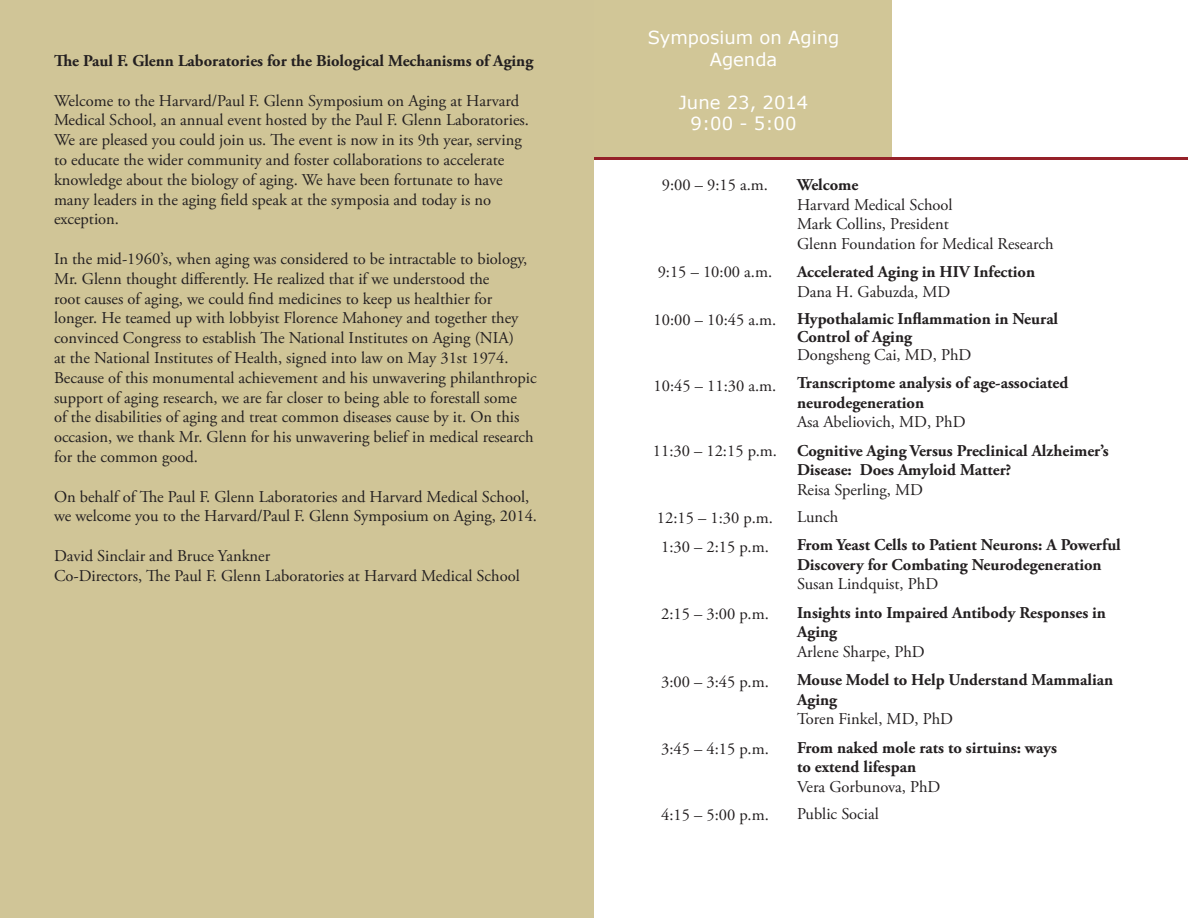
<style>
.page{position:relative;width:1188px;height:918px;background:#fff}
.page>*{position:absolute;margin:0;border:0;box-sizing:border-box;transform-origin:0 0}
.t1{font:18px/21.6px "Verdana";color:#fff;text-align:center}
.t2{font:16.5px/19.8px "Adobe Garamond Pro";color:#231f20}
.t3{font:700 16.5px/19.5px "Adobe Garamond Pro";color:#231f20}
</style>
<div class="page">
<div style="left:0;top:0;width:594px;height:918px;background:#d0c597"></div>
<div style="left:594px;top:0;width:298px;height:157px;background:#d1c697"></div>
<hr style="left:594px;top:157px;width:594px;height:3px;background:#952129">
<p class="t3" style="left:54px;top:51px;width:481px">The Paul F. Glenn Laboratories for the Biological Mechanisms of Aging</p>
<p class="t2" style="left:54px;top:91px;width:477px">Welcome to the Harvard/Paul F. Glenn Symposium on Aging at Harvard Medical School, an annual event hosted by the Paul F. Glenn Laboratories.<br>We are pleased you could join us. The event is now in its 9th year, serving to educate the wider community and foster collaborations to accelerate knowledge about the biology of aging. We have been fortunate to have many leaders in the aging field speak at the symposia and today is no exception.</p>
<p class="t2" style="left:54px;top:249px;width:484px">In the mid-1960’s, when aging was considered to be intractable to biology, Mr. Glenn thought differently. He realized that if we understood the<br>root causes of aging, we could find medicines to keep us healthier for longer. He teamed up with lobbyist Florence Mahoney and together they convinced Congress to establish The National Institutes on Aging (NIA)<br>at the National Institutes of Health, signed into law on May 31st 1974.<br>Because of this monumental achievement and his unwavering philanthropic support of aging research, we are far closer to being able to forestall some<br>of the disabilities of aging and treat common diseases cause by it. On this occasion, we thank Mr. Glenn for his unwavering belief in medical research for the common good.</p>
<p class="t2" style="left:54px;top:487px;width:485px">On behalf of The Paul F. Glenn Laboratories and Harvard Medical School, we welcome you to the Harvard/Paul F. Glenn Symposium on Aging, 2014.</p>
<p class="t2" style="left:54px;top:546px;width:218px">David Sinclair and Bruce Yankner</p>
<p class="t2" style="left:54px;top:566px;width:467px">Co-Directors, The Paul F. Glenn Laboratories at Harvard Medical School</p>
<p class="t1" style="left:648px;top:27px;width:193px">Symposium on Aging<br>Agenda</p>
<p class="t1" style="left:679px;top:91px;width:131px">June 23, 2014</p>
<p class="t1" style="left:691px;top:113px;width:107px">9:00 - 5:00</p>
<p class="t2" style="left:662px;top:176px;width:108px">9:00 – 9:15 a.m.</p>
<p class="t2" style="left:658px;top:263px;width:116px">9:15 – 10:00 a.m.</p>
<p class="t2" style="left:654px;top:311px;width:124px">10:00 – 10:45 a.m.</p>
<p class="t2" style="left:654px;top:377px;width:124px">10:45 – 11:30 a.m.</p>
<p class="t2" style="left:653px;top:441px;width:126px">11:30 – 12:15 p.m.</p>
<p class="t2" style="left:657px;top:509px;width:117px">12:15 – 1:30 p.m.</p>
<p class="t2" style="left:661px;top:537px;width:109px">1:30 – 2:15 p.m.</p>
<p class="t2" style="left:661px;top:605px;width:109px">2:15 – 3:00 p.m.</p>
<p class="t2" style="left:661px;top:672px;width:109px">3:00 – 3:45 p.m.</p>
<p class="t2" style="left:661px;top:740px;width:109px">3:45 – 4:15 p.m.</p>
<p class="t2" style="left:661px;top:806px;width:109px">4:15 – 5:00 p.m.</p>
<p class="t3" style="left:797px;top:176px;width:63px">Welcome</p>
<p class="t2" style="left:797px;top:195px;width:157px">Harvard Medical School</p>
<p class="t2" style="left:797px;top:215px;width:153px">Mark Collins, President</p>
<p class="t2" style="left:797px;top:234px;width:258px">Glenn Foundation for Medical Research</p>
<p class="t3" style="left:797px;top:263px;width:240px">Accelerated Aging in HIV Infection</p>
<p class="t2" style="left:797px;top:282px;width:155px">Dana H. Gabuzda, MD</p>
<p class="t3" style="left:797px;top:310px;width:263px;line-height:18px">Hypothalamic Inflammation in Neural<br>Control of Aging</p>
<p class="t2" style="left:797px;top:345px;width:176px">Dongsheng Cai, MD, PhD</p>
<p class="t3" style="left:797px;top:374px;width:273px">Transcriptome analysis of age-associated neurodegeneration</p>
<p class="t2" style="left:797px;top:413px;width:170px">Asa Abeliovich, MD, PhD</p>
<p class="t3" style="left:797px;top:441px;width:313px">Cognitive Aging Versus Preclinical Alzheimer’s<br>Disease: Does Amyloid Matter?</p>
<p class="t2" style="left:797px;top:480px;width:127px">Reisa Sperling, MD</p>
<p class="t2" style="left:797px;top:507px;width:43px">Lunch</p>
<p class="t3" style="left:797px;top:536px;width:325px">From Yeast Cells to Patient Neurons: A Powerful<br>Discovery for Combating Neurodegeneration</p>
<p class="t2" style="left:797px;top:575px;width:143px">Susan Lindquist, PhD</p>
<p class="t3" style="left:797px;top:603px;width:311px">Insights into Impaired Antibody Responses in<br>Aging</p>
<p class="t2" style="left:797px;top:642px;width:129px">Arlene Sharpe, PhD</p>
<p class="t3" style="left:797px;top:671px;width:318px">Mouse Model to Help Understand Mammalian<br>Aging</p>
<p class="t2" style="left:797px;top:710px;width:158px">Toren Finkel, MD, PhD</p>
<p class="t3" style="left:797px;top:738px;width:262px">From naked mole rats to sirtuins: ways to extend lifespan</p>
<p class="t2" style="left:797px;top:777px;width:145px">Vera Gorbunova, PhD</p>
<p class="t2" style="left:797px;top:804px;width:83px">Public Social</p>
</div>
